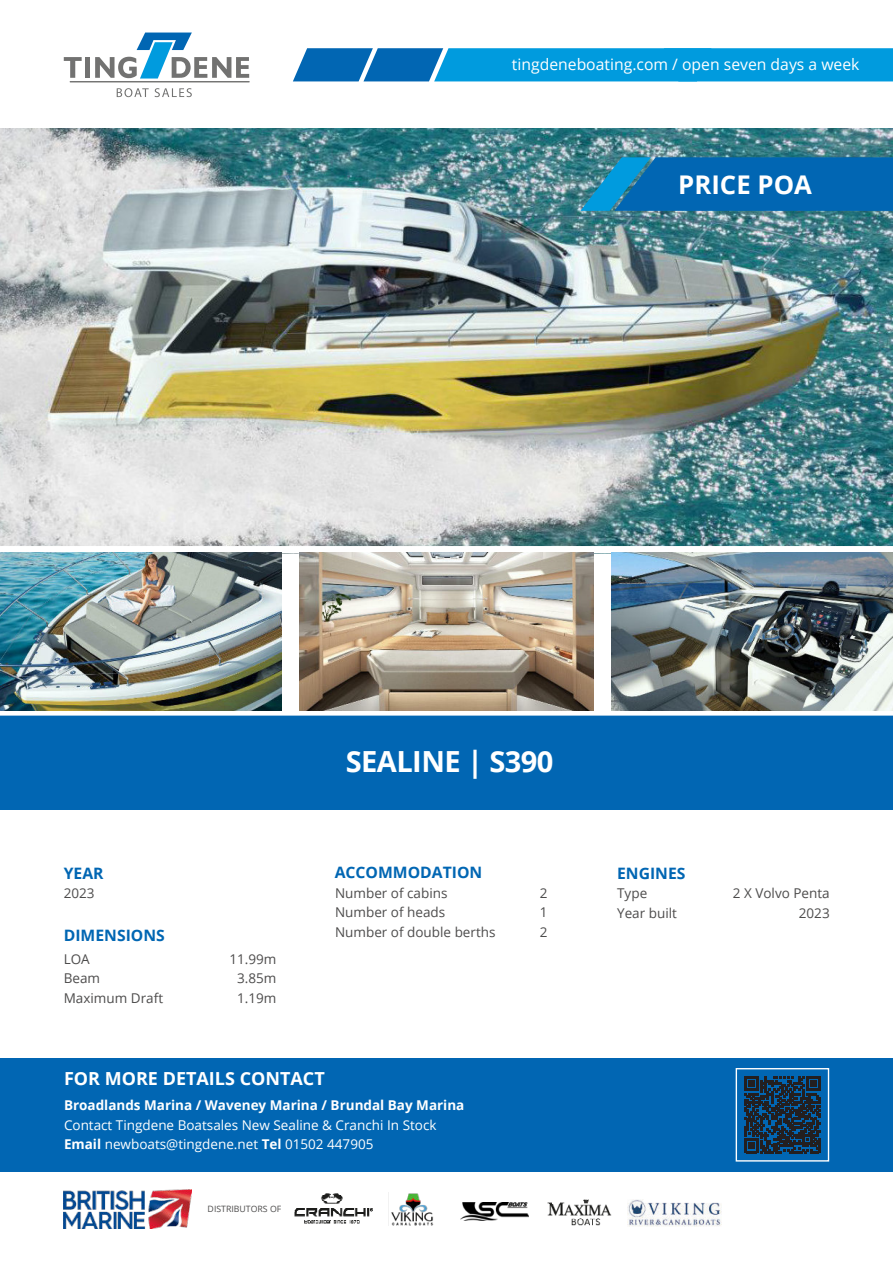
<style>
.page{position:relative;width:893px;height:1263px;background:#fff}
.page>*{position:absolute;margin:0;border:0;box-sizing:border-box;transform-origin:0 0}
.t1{font:700 29.1px "Open Sans";letter-spacing:-.02em;color:#fff}
.t2{font:700 25.8px "Open Sans";color:#fff}
.t3{font:700 18px "Open Sans";color:#fff}
.t4{font:15.75px "Open Sans";color:#fff}
.t5{font:700 15.75px "Open Sans";color:#0166b3}
.t6{font:13.5px "Open Sans";color:#4d4c4c}
.t7{font:13.5px/19.5px "Open Sans";color:#fff}
.t8{font:700 13.5px "Open Sans";color:#fff}
.t9{font:8.7px "Open Sans";color:#4d4c4c}
.s1{font-weight:700}
</style>
<div class="page">
<div style="left:0;top:1058px;width:893px;height:113px;background:#0166b3"></div>
<div style="left:0;top:712px;width:893px;height:98px;background:#0166b3"></div>
<img style="left:0;top:129px;width:893px;height:417px">
<svg style="left:64px;top:57px;width:18px;height:21px"></svg>
<div style="left:85px;top:57px;width:5px;height:21px;background:#727271"></div>
<hr style="left:70px;top:81px;width:180px;height:1px;background:#727271">
<svg style="left:95px;top:33px;width:154px;height:46px"></svg>
<svg style="left:117px;top:88px;width:32px;height:9px"></svg>
<svg style="left:155px;top:88px;width:37px;height:9px"></svg>
<svg style="left:293px;top:48px;width:600px;height:33px;background:#0993d5"></svg>
<div style="left:0;top:708px;width:893px;height:8px;background:#fff"></div>
<svg style="left:580px;top:157px;width:313px;height:54px;background:#076db3"></svg>
<div style="left:736px;top:1068px;width:93px;height:93px;border:1px solid #fff"></div>
<svg style="left:744px;top:1076px;width:77px;height:77px"></svg>
<img style="left:0;top:553px;width:281px;height:158px">
<img style="left:299px;top:553px;width:295px;height:158px">
<img style="left:612px;top:553px;width:281px;height:158px">
<img style="left:64px;top:1189px;width:128px;height:39px">
<img style="left:294px;top:1193px;width:79px;height:31px">
<img style="left:391px;top:1193px;width:43px;height:32px">
<img style="left:547px;top:1199px;width:83px;height:28px">
<img style="left:628px;top:1199px;width:94px;height:27px">
<img style="left:460px;top:1202px;width:69px;height:18px">
<p class="t4" style="left:512px;top:58px;width:349px">tingdeneboating.com / open seven days a week</p>
<h2 class="t2" style="left:678px;top:174px;width:135px">PRICE POA</h2>
<p class="t5" style="left:64px;top:867px;width:41px">YEAR</p>
<h1 class="t1" style="left:346px;top:750px;width:209px">SEALINE | S390</h1>
<p class="t5" style="left:335px;top:866px;width:149px">ACCOMMODATION</p>
<p class="t6" style="left:64px;top:888px;width:32px">2023</p>
<p class="t6" style="left:335px;top:887px;width:114px">Number of cabins</p>
<p class="t6" style="left:540px;top:887px;width:9px">2</p>
<p class="t6" style="left:335px;top:907px;width:112px">Number of heads</p>
<p class="t6" style="left:540px;top:907px;width:9px">1</p>
<p class="t6" style="left:335px;top:926px;width:162px">Number of double berths</p>
<p class="t6" style="left:540px;top:926px;width:9px">2</p>
<p class="t5" style="left:64px;top:929px;width:103px">DIMENSIONS</p>
<p class="t6" style="left:64px;top:953px;width:28px">LOA</p>
<p class="t6" style="left:229px;top:953px;width:49px">11.99m</p>
<p class="t6" style="left:64px;top:973px;width:38px">Beam</p>
<p class="t6" style="left:237px;top:973px;width:41px">3.85m</p>
<p class="t6" style="left:64px;top:992px;width:101px">Maximum Draft</p>
<p class="t6" style="left:237px;top:992px;width:41px">1.19m</p>
<h3 class="t3" style="left:64px;top:1072px;width:262px">FOR MORE DETAILS CONTACT</h3>
<p class="t8" style="left:64px;top:1100px;width:402px">Broadlands Marina / Waveney Marina / Brundal Bay Marina</p>
<p class="t7" style="left:64px;top:1116px;width:374px">Contact Tingdene Boatsales New Sealine &amp; Cranchi In Stock<br><span class="s1">Email</span> newboats@tingdene.net <span class="s1">Tel</span> 01502 447905</p>
<p class="t9" style="left:208px;top:1205px;width:75px">DISTRIBUTORS OF</p>
<p class="t5" style="left:617px;top:867px;width:70px">ENGINES</p>
<p class="t6" style="left:617px;top:888px;width:32px">Type</p>
<p class="t6" style="left:733px;top:888px;width:98px">2 X Volvo Penta</p>
<p class="t6" style="left:617px;top:907px;width:61px">Year built</p>
<p class="t6" style="left:799px;top:907px;width:32px">2023</p>
</div>
